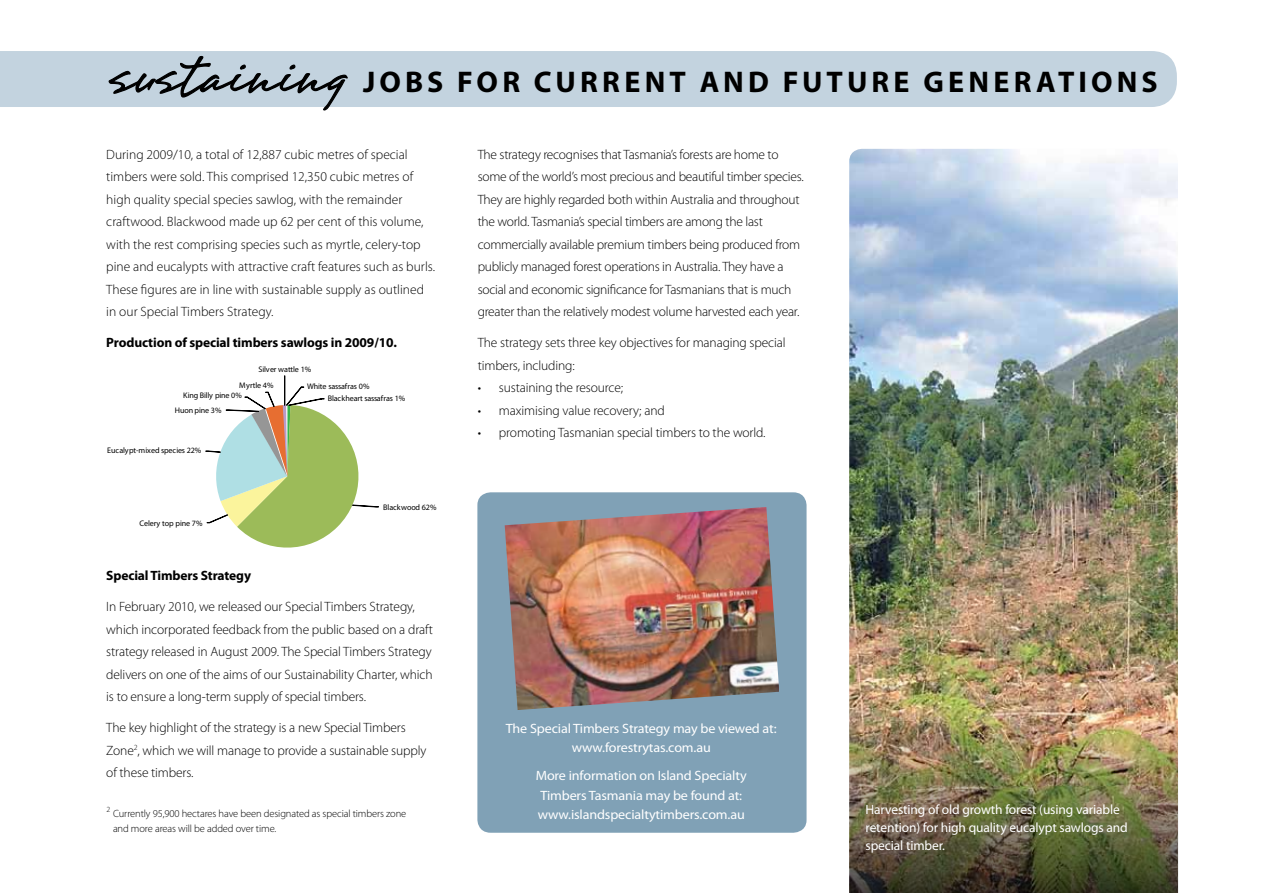
<style>
.page{position:relative;width:1263px;height:893px;background:#fff}
.page>*{position:absolute;margin:0;border:0;box-sizing:border-box;transform-origin:0 0}
.t1{font:69px "Brisa";letter-spacing:-.01em;color:#000}
.t2{font:700 30px "Myriad Pro";letter-spacing:.14em;color:#000}
.t3{font:300 13.5px/22.5px "Myriad Pro";letter-spacing:-.01em;color:#000}
.t4{font:13.5px/19.5px "Myriad Pro";letter-spacing:-.01em;color:#fff;text-align:center;scale:1.05 1}
.t5{font:13.5px/18px "Myriad Pro";letter-spacing:-.01em;color:#fff}
.t6{font:700 13.5px "Myriad Pro";letter-spacing:-.01em;color:#000}
.t7{font:300 10.5px/15px "Myriad Pro";letter-spacing:-.01em;color:#000}
.t8{font:8.1px/16.8px "Myriad Pro";letter-spacing:-.02em;color:#000}
</style>
<div class="page">
<div style="left:0;top:51px;width:1177px;height:56px;background:#c3d3df"></div>
<svg style="left:108px;top:55px;width:241px;height:56px;background:#b1bec8"></svg>
<div style="left:477px;top:492px;width:329px;height:341px;background:#80a1b6;border-radius:13px"></div>
<svg style="left:205px;top:375px;width:174px;height:173px"></svg>
<img style="left:849px;top:149px;width:329px;height:572px">
<img style="left:849px;top:721px;width:329px;height:172px">
<img style="left:505px;top:507px;width:274px;height:203px">
<h1 class="t1" style="left:107px;top:41px;width:240px">sustaining</h1>
<h2 class="t2" style="left:363px;top:62px;width:796px">jobs for current and future generations</h2>
<p class="t3" style="left:106px;top:143px;width:329px">During 2009/10, a total of 12,887 cubic metres of special timbers were sold. This comprised 12,350 cubic metres of high quality special species sawlog, with the remainder craftwood. Blackwood made up 62 per cent of this volume, with the rest comprising species such as myrtle, celery-top pine and eucalypts with attractive craft features such as burls.<br>These figures are in line with sustainable supply as outlined in our Special Timbers Strategy.</p>
<p class="t6" style="left:106px;top:334px;width:291px">Production of special timbers sawlogs in 2009/10.</p>
<p class="t8" style="left:307px;top:361px;width:64px;text-indent:-49px">Silver wattle 1%<br>White sassafras 0%</p>
<p class="t8" style="left:239px;top:377px;width:36px">Myrtle 4%</p>
<p class="t8" style="left:183px;top:387px;width:60px">King Billy pine 0%</p>
<p class="t8" style="left:328px;top:390px;width:79px">Blackheart sassafras 1%</p>
<p class="t8" style="left:175px;top:401px;width:48px">Huon pine 3%</p>
<p class="t8" style="left:107px;top:442px;width:96px">Eucalypt-mixed species 22%</p>
<p class="t8" style="left:139px;top:515px;width:64px">Celery top pine 7%</p>
<p class="t8" style="left:383px;top:498px;width:55px">Blackwood 62%</p>
<p class="t3" style="left:478px;top:143px;width:326px">The strategy recognises that Tasmania’s forests are home to some of the world’s most precious and beautiful timber species.<br>They are highly regarded both within Australia and throughout the world. Tasmania’s special timbers are among the last commercially available premium timbers being produced from publicly managed forest operations in Australia. They have a social and economic significance for Tasmanians that is much greater than the relatively modest volume harvested each year.</p>
<p class="t3" style="left:478px;top:331px;width:309px">The strategy sets three key objectives for managing special timbers, including:</p>
<p class="t3" style="left:478px;top:376px;width:147px">• sustaining the resource;</p>
<p class="t3" style="left:478px;top:399px;width:189px">• maximising value recovery; and</p>
<p class="t3" style="left:478px;top:421px;width:288px">• promoting Tasmanian special timbers to the world.</p>
<p class="t6" style="left:106px;top:567px;width:146px">Special Timbers Strategy</p>
<p class="t3" style="left:106px;top:595px;width:328px">In February 2010, we released our Special Timbers Strategy, which incorporated feedback from the public based on a draft strategy released in August 2009. The Special Timbers Strategy delivers on one of the aims of our Sustainability Charter, which is to ensure a long-term supply of special timbers.</p>
<p class="t3" style="left:106px;top:716px;width:322px">The key highlight of the strategy is a new Special Timbers<br>Zone<sup>2</sup>, which we will manage to provide a sustainable supply of these timbers.</p>
<p class="t4" style="left:506px;top:718px;width:259px">The Special Timbers Strategy may be viewed at: www.forestrytas.com.au</p>
<p class="t4" style="left:536px;top:766px;width:202px;text-align:left">More information on Island Specialty<br>Timbers Tasmania may be found at: www.islandspecialtytimbers.com.au</p>
<p class="t7" style="left:113px;top:805px;width:295px;text-indent:-7px"><sup>2</sup> Currently 95,900 hectares have been designated as special timbers zone and more areas will be added over time.</p>
<p class="t5" style="left:865px;top:801px;width:264px">Harvesting of old growth forest (using variable retention) for high quality eucalypt sawlogs and special timber.</p>
</div>
